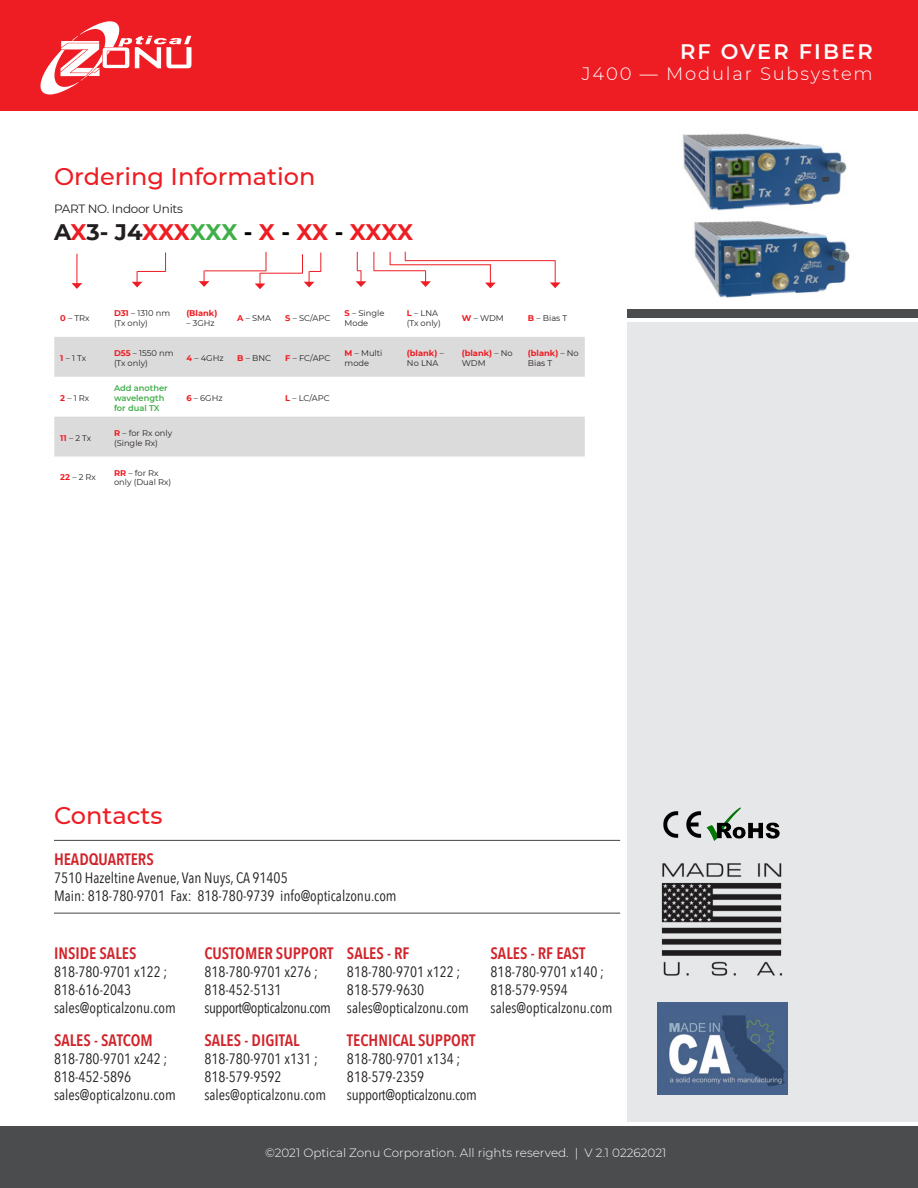
<style>
.page{position:relative;width:918px;height:1188px;background:#fff}
.page>*{position:absolute;margin:0;border:0;box-sizing:border-box;transform-origin:0 0}
.t1{font:500 24px "Montserrat";color:#ee1d23}
.t2{font:700 22.5px "Montserrat";letter-spacing:-.01em;color:#ee1d23}
.t3{font:600 21px "Montserrat";letter-spacing:.1em;color:#fff}
.t4{font:300 18px "Montserrat";letter-spacing:.1em;color:#fff}
.t5{font:600 16.5px "Avenir Next Condensed";color:#d1232a}
.t6{font:15px/18px "Avenir Next Condensed";color:#231f20}
.t7{font:15px "Avenir Next Condensed";letter-spacing:-.03em;color:#231f20}
.t8{font:15px "Avenir Next Condensed";letter-spacing:-.02em;color:#231f20}
.t9{font:300 12px "Montserrat";color:#fff}
.t10{font:12px "Montserrat";letter-spacing:-.025em;color:#231f20}
.t11{font:8.25px/9.9px "Montserrat";color:#231f20}
.t12{font:700 8.25px/9.9px "Montserrat";color:#ee1d23}
.t13{font:600 8.25px/9.9px "Montserrat";color:#40ae49}
.s1{color:#231f20}
.s2{color:#40ae49}
.s3{color:#000}
.s4{font-weight:700;color:#ee1d23}
.s5{font-weight:400;color:#231f20}
</style>
<div class="page">
<div style="left:0;top:0;width:918px;height:111px;background:#ee1d23"></div>
<div style="left:0;top:1126px;width:918px;height:62px;background:#4b4c4d"></div>
<svg style="left:40px;top:21px;width:151px;height:74px"></svg>
<div style="left:627px;top:322px;width:291px;height:800px;background:#e6e7e9"></div>
<div style="left:627px;top:309px;width:291px;height:9px;background:#4b4c4d"></div>
<img style="left:661px;top:863px;width:121px;height:113px">
<img style="left:657px;top:1003px;width:130px;height:92px">
<hr style="left:77px;top:254px;width:1px;height:30px;background:#ee1d23">
<svg style="left:72px;top:283px;width:10px;height:6px"></svg>
<hr style="left:54px;top:913px;width:566px;height:1px;background:#454547">
<hr style="left:54px;top:840px;width:566px;height:1px;background:#454547">
<svg style="left:199px;top:271px;width:10px;height:16px"></svg>
<svg style="left:420px;top:271px;width:11px;height:16px"></svg>
<svg style="left:485px;top:264px;width:11px;height:24px"></svg>
<svg style="left:550px;top:261px;width:11px;height:27px"></svg>
<hr style="left:204px;top:271px;width:62px;height:1px;background:#ee1d23">
<hr style="left:374px;top:270px;width:52px;height:1px;background:#ee1d23">
<hr style="left:390px;top:265px;width:101px;height:1px;background:#ee1d23">
<hr style="left:405px;top:260px;width:150px;height:1px;background:#ee1d23">
<svg style="left:356px;top:252px;width:10px;height:35px"></svg>
<svg style="left:374px;top:252px;width:1px;height:19px"></svg>
<svg style="left:390px;top:252px;width:1px;height:13px"></svg>
<img style="left:682px;top:133px;width:168px;height:165px">
<svg style="left:54px;top:337px;width:531px;height:120px;fill:#dcdbdc"></svg>
<svg style="left:255px;top:252px;width:12px;height:37px"></svg>
<hr style="left:260px;top:273px;width:43px;height:1px;background:#ee1d23">
<svg style="left:302px;top:253px;width:20px;height:34px"></svg>
<svg style="left:132px;top:253px;width:34px;height:34px"></svg>
<img style="left:663px;top:807px;width:117px;height:34px">
<h3 class="t3" style="left:680px;top:36px;width:194px">RF OVER FIBER</h3>
<p class="t4" style="left:582px;top:62px;width:292px">J400 — Modular Subsystem</p>
<p class="t1" style="left:54px;top:160px;width:263px">Ordering Information</p>
<p class="t10" style="left:54px;top:201px;width:131px">PART NO. Indoor Units</p>
<p class="t2" style="left:54px;top:216px;width:361px"><span class="s1">A</span>X<span class="s1">3- J4</span>XXX<span class="s2">XXX</span> <span class="s3">-</span> X <span class="s3">-</span> XX <span class="s3">-</span> XXXX</p>
<p class="t11" style="left:60px;top:313px;width:31px"><span class="s4">0</span> – TRx</p>
<p class="t11" style="left:114px;top:308px;width:58px"><span class="s4">D31</span> – 1310 nm (Tx only)</p>
<p class="t12" style="left:186px;top:308px;width:33px">(Blank)</p>
<p class="t11" style="left:186px;top:318px;width:30px">– 3GHz</p>
<p class="t11" style="left:237px;top:313px;width:35px"><span class="s4">A</span> – SMA</p>
<p class="t11" style="left:285px;top:313px;width:47px"><span class="s4">S</span> – SC/APC</p>
<p class="t11" style="left:345px;top:308px;width:41px"><span class="s4">S</span> – Single<br>Mode</p>
<p class="t11" style="left:407px;top:308px;width:35px"><span class="s4">L</span> – LNA (Tx only)</p>
<p class="t11" style="left:462px;top:313px;width:44px"><span class="s4">W</span> – WDM</p>
<p class="t11" style="left:528px;top:313px;width:41px"><span class="s4">B</span> – Bias T</p>
<p class="t11" style="left:60px;top:353px;width:27px"><span class="s4">1</span> – 1 Tx</p>
<p class="t11" style="left:114px;top:348px;width:61px"><span class="s4">D55</span> – 1550 nm (Tx only)</p>
<p class="t11" style="left:186px;top:353px;width:39px"><span class="s4">4</span> – 4GHz</p>
<p class="t11" style="left:237px;top:353px;width:35px"><span class="s4">B</span> – BNC</p>
<p class="t11" style="left:285px;top:353px;width:47px"><span class="s4">F</span> – FC/APC</p>
<p class="t11" style="left:60px;top:393px;width:31px"><span class="s4">2</span> – 1 Rx</p>
<p class="t13" style="left:114px;top:383px;width:55px">Add another wavelength for dual TX</p>
<p class="t11" style="left:186px;top:393px;width:38px"><span class="s4">6</span> – 6GHz</p>
<p class="t11" style="left:285px;top:393px;width:46px"><span class="s4">L</span> – LC/APC</p>
<p class="t11" style="left:60px;top:432px;width:32px"><span class="s4">11</span> – 2 Tx</p>
<p class="t11" style="left:114px;top:427px;width:60px"><span class="s4">R</span> – for Rx only (Single Rx)</p>
<p class="t11" style="left:60px;top:472px;width:37px"><span class="s4">22</span> – 2 Rx</p>
<p class="t11" style="left:114px;top:467px;width:59px"><span class="s4">RR</span> – for Rx only (Dual Rx)</p>
<p class="t11" style="left:345px;top:348px;width:39px"><span class="s4">M</span> – Multi</p>
<p class="t11" style="left:345px;top:358px;width:26px">mode</p>
<p class="t12" style="left:407px;top:348px;width:38px">(blank) <span class="s5">–<br>No LNA</span></p>
<p class="t12" style="left:462px;top:348px;width:52px">(blank) <span class="s5">– No<br>WDM</span></p>
<p class="t11" style="left:528px;top:348px;width:52px"><span class="s4">(blank)</span> – No<br>Bias T</p>
<p class="t1" style="left:54px;top:798px;width:110px">Contacts</p>
<p class="t5" style="left:54px;top:845px;width:101px">HEADQUARTERS</p>
<p class="t6" style="left:54px;top:868px;width:235px">7510 Hazeltine Avenue, Van Nuys, CA 91405</p>
<p class="t6" style="left:54px;top:886px;width:344px">Main: 818-780-9701 Fax: 818-780-9739 info@opticalzonu.com</p>
<p class="t5" style="left:54px;top:939px;width:84px">INSIDE SALES</p>
<p class="t6" style="left:54px;top:962px;width:115px">818-780-9701 x122 ;<br>818-616-2043</p>
<p class="t6" style="left:54px;top:998px;width:123px">sales@opticalzonu.com</p>
<p class="t5" style="left:54px;top:1026px;width:100px">SALES - SATCOM</p>
<p class="t6" style="left:54px;top:1049px;width:115px">818-780-9701 x242 ;<br>818-452-5896</p>
<p class="t6" style="left:54px;top:1085px;width:123px">sales@opticalzonu.com</p>
<p class="t5" style="left:204px;top:939px;width:131px">CUSTOMER SUPPORT</p>
<p class="t6" style="left:204px;top:962px;width:115px">818-780-9701 x276 ;<br>818-452-5131</p>
<p class="t7" style="left:204px;top:995px;width:128px">support@opticalzonu.com</p>
<p class="t5" style="left:204px;top:1026px;width:97px">SALES - DIGITAL</p>
<p class="t6" style="left:204px;top:1049px;width:115px">818-780-9701 x131 ;<br>818-579-9592</p>
<p class="t6" style="left:204px;top:1085px;width:123px">sales@opticalzonu.com</p>
<p class="t5" style="left:347px;top:939px;width:64px">SALES - RF</p>
<p class="t6" style="left:347px;top:962px;width:115px">818-780-9701 x122 ;<br>818-579-9630</p>
<p class="t6" style="left:347px;top:998px;width:123px">sales@opticalzonu.com</p>
<p class="t5" style="left:347px;top:1026px;width:130px">TECHNICAL SUPPORT</p>
<p class="t6" style="left:347px;top:1049px;width:115px">818-780-9701 x134 ;<br>818-579-2359</p>
<p class="t8" style="left:347px;top:1082px;width:131px">support@opticalzonu.com</p>
<p class="t5" style="left:491px;top:939px;width:96px">SALES - RF EAST</p>
<p class="t6" style="left:491px;top:962px;width:115px">818-780-9701 x140 ;<br>818-579-9594</p>
<p class="t6" style="left:491px;top:998px;width:123px">sales@opticalzonu.com</p>
<p class="t9" style="left:265px;top:1145px;width:403px">©2021 Optical Zonu Corporation. All rights reserved. | V 2.1 02262021</p>
</div>
